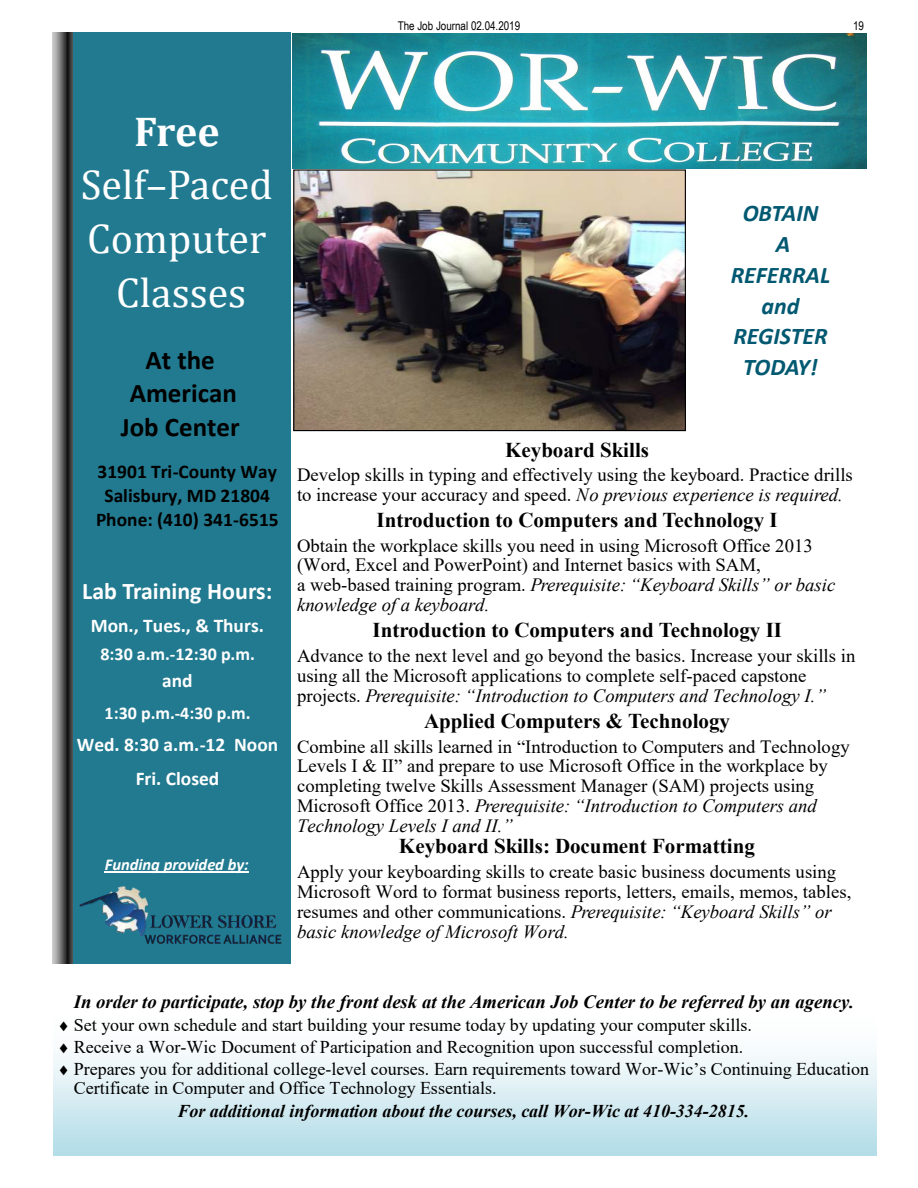
<style>
.page{position:relative;width:918px;height:1188px;background:#fff}
.page>*{position:absolute;margin:0;border:0;box-sizing:border-box;transform-origin:0 0}
.t1{font:41.85px/53.7px "Cambria";color:#fff;text-align:center}
.t2{font:700 41.85px "Cambria";color:#fff}
.t3{font:700 27px/33.6px "Calibri";color:#000;text-align:center}
.t4{font:italic 700 24px "Calibri";color:#005871}
.t5{font:italic 700 23.85px/30.8px "Calibri";color:#005871;text-align:center}
.t6{font:700 23.85px "Calibri";color:#fff}
.t7{font:700 21px "Times New Roman";color:#000}
.t8{font:700 19.35px/23.9px "Calibri";color:#000;text-align:center}
.t9{font:700 19.35px/34.2px "Calibri";color:#fff;text-align:center}
.t10{font:18.75px/19.8px "Times New Roman";color:#000}
.t11{font:italic 700 18.75px "Times New Roman";color:#000}
.t12{font:18px/19px "Times New Roman";color:#000}
.t13{font:italic 700 18px "Times New Roman";color:#000}
.t14{font:700 18px "Calibri";color:#fff}
.t15{font:italic 700 16.65px "Calibri";color:#fff}
.t16{font:12px "Arial Narrow";color:#000}
.s1{font-style:italic}
</style>
<div class="page">
<div style="left:67px;top:32px;width:224px;height:932px;background:#227a90"></div>
<svg style="left:52px;top:33px;width:21px;height:930px;background:#696969"></svg>
<img style="left:293px;top:33px;width:573px;height:135px">
<div style="left:53px;top:989px;width:823px;height:167px;background:linear-gradient(to bottom,#fff,#b9dfe9)"></div>
<hr style="left:105px;top:871px;width:144px;height:1px;background:#fff">
<img style="left:295px;top:171px;width:389px;height:258px">
<div style="left:293px;top:169px;width:393px;height:262px;border:1px solid #000"></div>
<img style="left:79px;top:886px;width:203px;height:58px">
<p class="t16" style="left:398px;top:19px;width:124px">The Job Journal 02.04.2019</p>
<p class="t16" style="left:853px;top:19px;width:12px">19</p>
<h1 class="t2" style="left:134px;top:102px;width:87px">Free</h1>
<h1 class="t1" style="left:81px;top:158px;width:194px">Self–Paced<br>Computer<br>Classes</h1>
<h2 class="t3" style="left:121px;top:342px;width:120px">At the<br>American<br>Job Center</h2>
<p class="t8" style="left:96px;top:459px;width:184px">31901 Tri-County Way<br>Salisbury, MD 21804<br>Phone: (410) 341-6515</p>
<p class="t6" style="left:82px;top:574px;width:192px">Lab Training Hours:</p>
<p class="t9" style="left:91px;top:607px;width:175px">Mon., Tues., &amp; Thurs.</p>
<p class="t14" style="left:100px;top:641px;width:156px">8:30 a.m.-12:30 p.m.</p>
<p class="t9" style="left:162px;top:663px;width:32px">and</p>
<p class="t14" style="left:105px;top:700px;width:148px">1:30 p.m.-4:30 p.m.</p>
<p class="t9" style="left:77px;top:727px;width:203px">Wed. 8:30 a.m.-12 Noon<br>Fri. Closed</p>
<p class="t15" style="left:105px;top:852px;width:146px">Funding provided by:</p>
<p class="t5" style="left:731px;top:197px;width:101px">OBTAIN<br>A<br>REFERRAL and</p>
<p class="t4" style="left:733px;top:319px;width:96px">REGISTER</p>
<p class="t5" style="left:743px;top:351px;width:76px">TODAY!</p>
<p class="t7" style="left:505px;top:435px;width:146px">Keyboard Skills</p>
<p class="t10" style="left:297px;top:464px;width:557px">Develop skills in typing and effectively using the keyboard. Practice drills to increase your accuracy and speed. <span class="s1">No previous experience is required.</span></p>
<p class="t7" style="left:377px;top:505px;width:403px">Introduction to Computers and Technology I</p>
<p class="t10" style="left:297px;top:535px;width:540px">Obtain the workplace skills you need in using Microsoft Office 2013 (Word, Excel and PowerPoint) and Internet basics with SAM,<br>a web-based training program. <span class="s1">Prerequisite: “Keyboard Skills” or basic knowledge of a keyboard.</span></p>
<p class="t7" style="left:373px;top:615px;width:411px">Introduction to Computers and Technology II</p>
<p class="t10" style="left:297px;top:645px;width:560px">Advance to the next level and go beyond the basics. Increase your skills in using all the Microsoft applications to complete self-paced capstone projects. <span class="s1">Prerequisite: “Introduction to Computers and Technology I.”</span></p>
<p class="t7" style="left:424px;top:706px;width:307px">Applied Computers &amp; Technology</p>
<p class="t10" style="left:297px;top:736px;width:554px">Combine all skills learned in “Introduction to Computers and Technology Levels I &amp; II” and prepare to use Microsoft Office in the workplace by completing twelve Skills Assessment Manager (SAM) projects using Microsoft Office 2013. <span class="s1">Prerequisite: “Introduction to Computers and Technology Levels I and II.”</span></p>
<p class="t7" style="left:399px;top:831px;width:357px">Keyboard Skills: Document Formatting</p>
<p class="t10" style="left:297px;top:861px;width:556px">Apply your keyboarding skills to create basic business documents using Microsoft Word to format business reports, letters, emails, memos, tables, resumes and other communications. <span class="s1">Prerequisite: “Keyboard Skills” or basic knowledge of Microsoft Word.</span></p>
<p class="t11" style="left:74px;top:988px;width:782px">In order to participate, stop by the front desk at the American Job Center to be referred by an agency.</p>
<p class="t12" style="left:58px;top:1015px;width:696px">◻ Set your own schedule and start building your resume today by updating your computer skills.</p>
<p class="t12" style="left:58px;top:1037px;width:687px">◻ Receive a Wor-Wic Document of Participation and Recognition upon successful completion.</p>
<p class="t12" style="left:74px;top:1059px;width:797px;text-indent:-16px">◻ Prepares you for additional college-level courses. Earn requirements toward Wor-Wic’s Continuing Education<br>Certificate in Computer and Office Technology Essentials.</p>
<p class="t13" style="left:177px;top:1098px;width:573px">For additional information about the courses, call Wor-Wic at 410-334-2815.</p>
</div>
